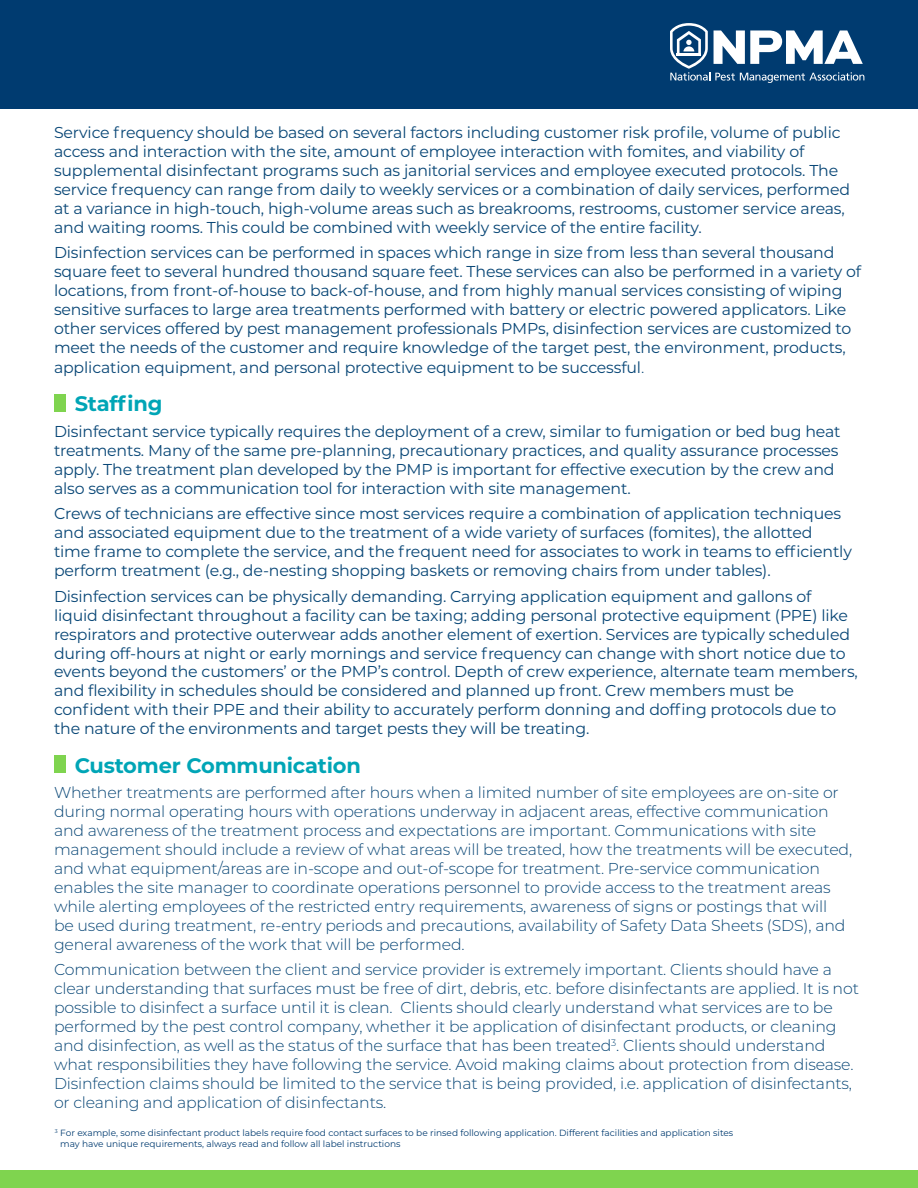
<style>
.page{position:relative;width:918px;height:1188px;background:#fff}
.page>*{position:absolute;margin:0;border:0;box-sizing:border-box;transform-origin:0 0}
.t1{font:700 21px "Montserrat";letter-spacing:-.01em;color:#00a5b6}
.t2{font:15.75px/18.9px "Montserrat";letter-spacing:-.01em;color:#084676}
.t3{font:300 15.75px/18.9px "Montserrat";letter-spacing:-.01em;color:#084676}
.t4{font:9px/10.8px "Montserrat";color:#003b70}
.s1{font-weight:300;font-size:16.5px}
</style>
<div class="page">
<div style="left:0;top:0;width:918px;height:108px;background:#003b70"></div>
<div style="left:54px;top:394px;width:12px;height:17px;background:#7fd44f"></div>
<div style="left:54px;top:756px;width:12px;height:17px;background:#7fd44f"></div>
<svg style="left:670px;top:23px;width:194px;height:60px"></svg>
<div style="left:0;top:1171px;width:918px;height:17px;background:#7fd44f"></div>
<p class="t2" style="left:54px;top:123px;width:798px">Service frequency should be based on several factors including customer risk profile, volume of public access and interaction with the site, amount of employee interaction with fomites, and viability of supplemental disinfectant programs such as janitorial services and employee executed protocols. The service frequency can range from daily to weekly services or a combination of daily services, performed at a variance in high-touch, high-volume areas such as breakrooms, restrooms, customer service areas, and waiting rooms. This could be combined with weekly service of the entire facility.</p>
<p class="t2" style="left:54px;top:243px;width:809px">Disinfection services can be performed in spaces which range in size from less than several thousand square feet to several hundred thousand square feet. These services can also be performed in a variety of locations, from front-of-house to back-of-house, and from highly manual services consisting of wiping sensitive surfaces to large area treatments performed with battery or electric powered applicators. Like other services offered by pest management professionals PMPs, disinfection services are customized to meet the needs of the customer and require knowledge of the target pest, the environment, products, application equipment, and personal protective equipment to be successful<span class="s1">.</span></p>
<p class="t1" style="left:75px;top:389px;width:89px">Staffing</p>
<p class="t2" style="left:54px;top:422px;width:788px">Disinfectant service typically requires the deployment of a crew, similar to fumigation or bed bug heat treatments. Many of the same pre-planning, precautionary practices, and quality assurance processes apply. The treatment plan developed by the PMP is important for effective execution by the crew and also serves as a communication tool for interaction with site management.</p>
<p class="t2" style="left:54px;top:504px;width:799px">Crews of technicians are effective since most services require a combination of application techniques and associated equipment due to the treatment of a wide variety of surfaces (fomites), the allotted time frame to complete the service, and the frequent need for associates to work in teams to efficiently perform treatment (e.g., de-nesting shopping baskets or removing chairs from under tables).</p>
<p class="t2" style="left:54px;top:586px;width:805px">Disinfection services can be physically demanding. Carrying application equipment and gallons of liquid disinfectant throughout a facility can be taxing; adding personal protective equipment (PPE) like respirators and protective outerwear adds another element of exertion. Services are typically scheduled during off-hours at night or early mornings and service frequency can change with short notice due to events beyond the customers’ or the PMP’s control. Depth of crew experience, alternate team members, and flexibility in schedules should be considered and planned up front. Crew members must be confident with their PPE and their ability to accurately perform donning and doffing protocols due to the nature of the environments and target pests they will be treating.</p>
<p class="t1" style="left:75px;top:750px;width:288px">Customer Communication</p>
<p class="t3" style="left:54px;top:783px;width:800px">Whether treatments are performed after hours when a limited number of site employees are on-site or during normal operating hours with operations underway in adjacent areas, effective communication and awareness of the treatment process and expectations are important. Communications with site management should include a review of what areas will be treated, how the treatments will be executed, and what equipment/areas are in-scope and out-of-scope for treatment. Pre-service communication enables the site manager to coordinate operations personnel to provide access to the treatment areas while alerting employees of the restricted entry requirements, awareness of signs or postings that will<br>be used during treatment, re-entry periods and precautions, availability of Safety Data Sheets (SDS), and general awareness of the work that will be performed.</p>
<p class="t3" style="left:54px;top:960px;width:806px">Communication between the client and service provider is extremely important. Clients should have a clear understanding that surfaces must be free of dirt, debris, etc. before disinfectants are applied. It is not possible to disinfect a surface until it is clean. Clients should clearly understand what services are to be performed by the pest control company, whether it be application of disinfectant products, or cleaning and disinfection, as well as the status of the surface that has been treated<sup>3</sup>. Clients should understand what responsibilities they have following the service. Avoid making claims about protection from disease.<br>Disinfection claims should be limited to the service that is being provided, i.e. application of disinfectants, or cleaning and application of disinfectants.</p>
<p class="t4" style="left:60px;top:1128px;width:675px;text-indent:-5px"><sup>3</sup> For example, some disinfectant product labels require food contact surfaces to be rinsed following application. Different facilities and application sites may have unique requirements, always read and follow all label instructions</p>
</div>
